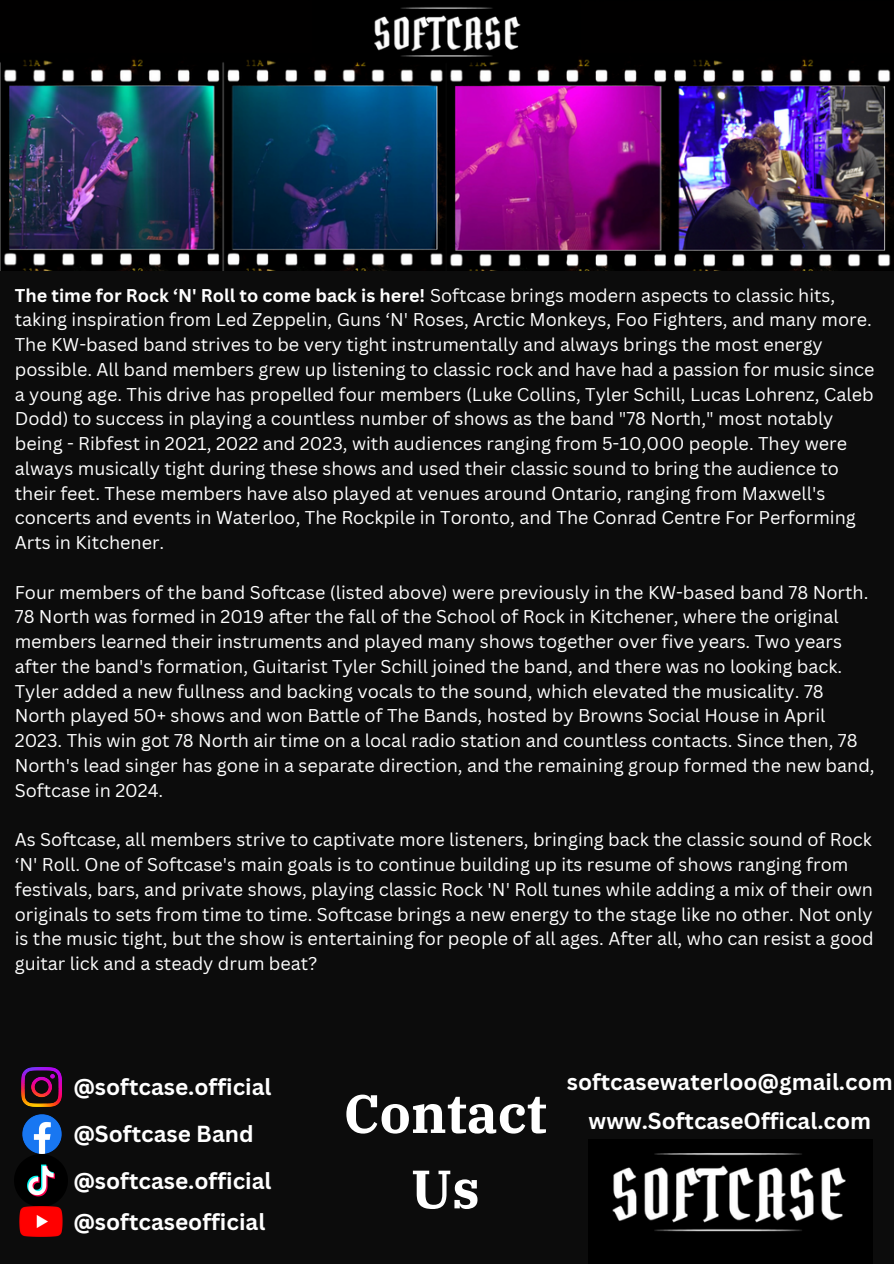
<style>
.page{position:relative;width:894px;height:1264px;background:#fff}
.page>*{position:absolute;margin:0;border:0;box-sizing:border-box;transform-origin:0 0}
.t1{font:700 54px/75.3px "IBM Plex Serif";color:#fff;text-align:center}
.t2{font:700 22.5px/40.5px "Canva Sans";color:#fff}
.t3{font:18px/24.8px "Canva Sans";color:#fff}
.s1{font-weight:700}
</style>
<div class="page">
<img style="left:0;top:0;width:893px;height:271px">
<div style="left:0;top:271px;width:893px;height:992px;background:#0c0c0c"></div>
<img style="left:21px;top:1067px;width:40px;height:39px">
<img style="left:22px;top:1114px;width:40px;height:39px">
<img style="left:15px;top:1154px;width:52px;height:52px">
<img style="left:19px;top:1206px;width:44px;height:30px">
<img style="left:588px;top:1139px;width:284px;height:124px">
<p class="t3" style="left:15px;top:282px;width:861px"><span class="s1">The time for Rock ‘N' Roll to come back is here!</span> Softcase brings modern aspects to classic hits, taking inspiration from Led Zeppelin, Guns ‘N' Roses, Arctic Monkeys, Foo Fighters, and many more.<br>The KW-based band strives to be very tight instrumentally and always brings the most energy possible. All band members grew up listening to classic rock and have had a passion for music since a young age. This drive has propelled four members (Luke Collins, Tyler Schill, Lucas Lohrenz, Caleb Dodd) to success in playing a countless number of shows as the band "78 North," most notably being - Ribfest in 2021, 2022 and 2023, with audiences ranging from 5-10,000 people. They were always musically tight during these shows and used their classic sound to bring the audience to their feet. These members have also played at venues around Ontario, ranging from Maxwell's concerts and events in Waterloo, The Rockpile in Toronto, and The Conrad Centre For Performing Arts in Kitchener.</p>
<p class="t3" style="left:15px;top:579px;width:861px">Four members of the band Softcase (listed above) were previously in the KW-based band 78 North.<br>78 North was formed in 2019 after the fall of the School of Rock in Kitchener, where the original members learned their instruments and played many shows together over five years. Two years after the band's formation, Guitarist Tyler Schill joined the band, and there was no looking back.<br>Tyler added a new fullness and backing vocals to the sound, which elevated the musicality. 78<br>North played 50+ shows and won Battle of The Bands, hosted by Browns Social House in April 2023. This win got 78 North air time on a local radio station and countless contacts. Since then, 78<br>North's lead singer has gone in a separate direction, and the remaining group formed the new band, Softcase in 2024.</p>
<p class="t3" style="left:15px;top:827px;width:860px">As Softcase, all members strive to captivate more listeners, bringing back the classic sound of Rock ‘N' Roll. One of Softcase's main goals is to continue building up its resume of shows ranging from festivals, bars, and private shows, playing classic Rock 'N' Roll tunes while adding a mix of their own originals to sets from time to time. Softcase brings a new energy to the stage like no other. Not only is the music tight, but the show is entertaining for people of all ages. After all, who can resist a good guitar lick and a steady drum beat?</p>
<p class="t2" style="left:73px;top:1066px;width:200px">@softcase.official</p>
<h2 class="t2" style="left:73px;top:1112px;width:182px">@Softcase Band</h2>
<p class="t2" style="left:73px;top:1160px;width:200px">@softcase.official @softcaseofficial</p>
<h1 class="t1" style="left:343px;top:1075px;width:205px">Contact<br>Us</h1>
<h2 class="t2" style="left:566px;top:1060px;width:327px">softcasewaterloo@gmail.com</h2>
<h2 class="t2" style="left:588px;top:1100px;width:284px">www.SoftcaseOffical.com</h2>
</div>
